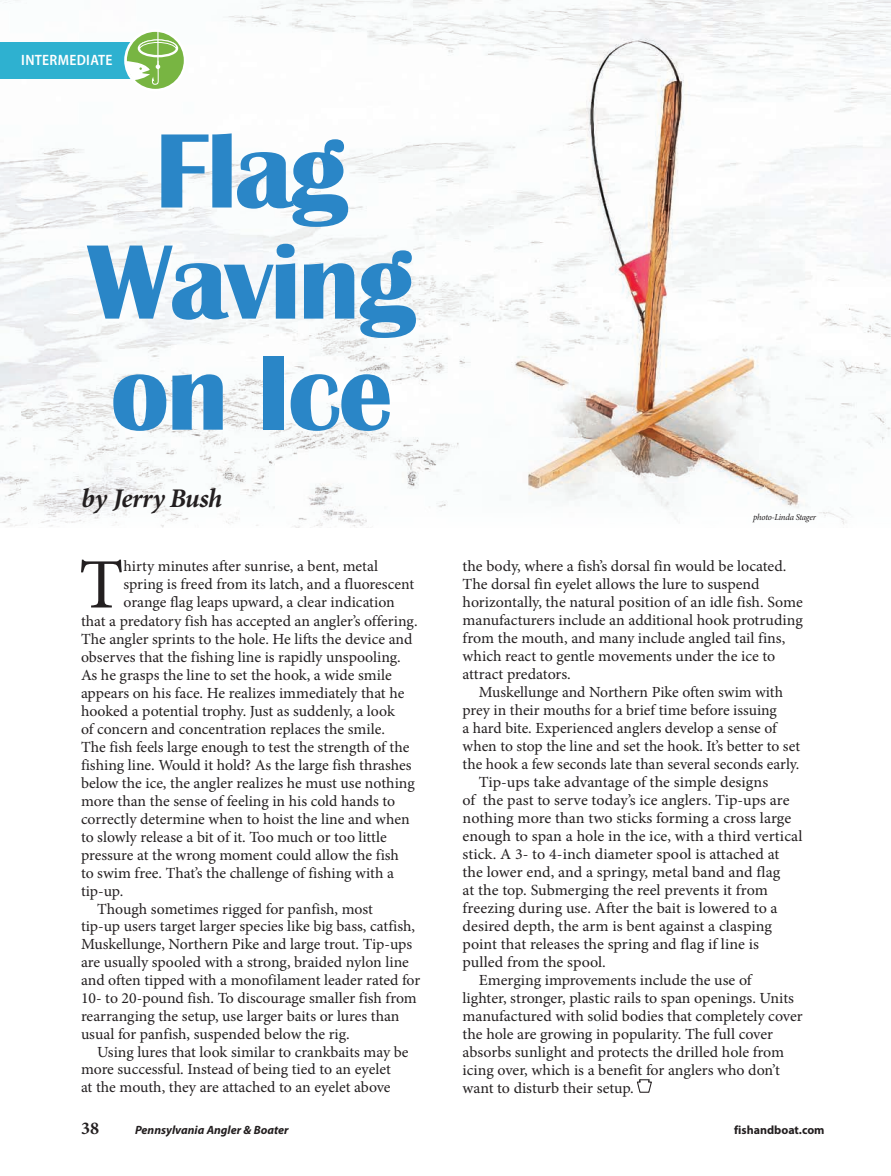
<style>
.page{position:relative;width:891px;height:1176px;background:#fff}
.page>*{position:absolute;margin:0;border:0;box-sizing:border-box;transform-origin:0 0}
.New_subhead{font:700 109.5px "Britannic";letter-spacing:-.02em;color:#2a86c7}
.Magazine_body_text{font:70.8px "Minion Pro";color:#231f20}
.new_author_byline{font:italic 700 27px "Minion Pro";letter-spacing:-.01em;color:#231f20}
.t1{font:700 18px "Minion Pro";color:#231f20}
.Magazine_body_text-2{font:15.45px/18px "Minion Pro";color:#231f20}
.Magazine_body_text-3{font:15.45px/18px "Minion Pro";color:#231f20;scale:1.04 1}
.New_subhead-2{font:600 semi-condensed 15px "Myriad Pro";letter-spacing:.02em;color:#fff}
.t2{font:italic 700 12px "Myriad Pro";color:#231f20}
.t3{font:700 12px "Myriad Pro";color:#231f20}
.new_captions{font:italic 9px "Minion Pro";letter-spacing:-.03em;color:#231f20}
</style>
<div class="page">
<img style="left:0;top:0;width:891px;height:527px">
<svg style="left:637px;top:1079px;width:15px;height:13px"></svg>
<div style="left:0;top:42px;width:138px;height:37px;background:#2eb1d0"></div>
<div style="left:126px;top:31px;width:59px;height:59px;background:#78b542;border-radius:50%"></div>
<div style="left:124px;top:29px;width:63px;height:62px;border:3px solid #fff;border-radius:50%"></div>
<svg style="left:139px;top:41px;width:38px;height:15px"></svg>
<div style="left:138px;top:39px;width:40px;height:18px;border:2px solid #fff;border-radius:50%"></div>
<svg style="left:138px;top:39px;width:39px;height:12px"></svg>
<hr style="left:157px;top:31px;width:2px;height:36px;background:#fff">
<svg style="left:126px;top:60px;width:34px;height:97px"></svg>
<p class="New_subhead-2" style="left:21px;top:51px;width:93px">INTERMEDIATE</p>
<p class="New_subhead" style="left:155px;top:109px;width:194px">Flag</p>
<p class="New_subhead" style="left:87px;top:220px;width:330px">Waving</p>
<p class="New_subhead" style="left:110px;top:331px;width:284px">on Ice</p>
<p class="new_author_byline" style="left:81px;top:479px;width:143px">by Jerry Bush</p>
<p class="Magazine_body_text" style="left:79px;top:537px;width:46px">T</p>
<p class="Magazine_body_text-2" style="left:124px;top:557px;width:256px">hirty minutes after sunrise, a bent, metal</p>
<p class="Magazine_body_text-2" style="left:124px;top:575px;width:292px">spring is freed from its latch, and a fluorescent</p>
<p class="Magazine_body_text-2" style="left:124px;top:593px;width:273px">orange flag leaps upward, a clear indication</p>
<p class="Magazine_body_text-2" style="left:81px;top:611px;width:338px">that a predatory fish has accepted an angler’s offering.</p>
<p class="Magazine_body_text-2" style="left:81px;top:629px;width:333px">The angler sprints to the hole. He lifts the device and</p>
<p class="Magazine_body_text-2" style="left:81px;top:647px;width:321px">observes that the fishing line is rapidly unspooling.</p>
<p class="Magazine_body_text-2" style="left:81px;top:665px;width:312px">As he grasps the line to set the hook, a wide smile</p>
<p class="Magazine_body_text-2" style="left:81px;top:683px;width:325px">appears on his face. He realizes immediately that he</p>
<p class="Magazine_body_text-2" style="left:81px;top:701px;width:315px">hooked a potential trophy. Just as suddenly, a look</p>
<p class="Magazine_body_text-2" style="left:81px;top:719px;width:306px">of concern and concentration replaces the smile.</p>
<p class="Magazine_body_text-2" style="left:81px;top:737px;width:330px">The fish feels large enough to test the strength of the</p>
<p class="Magazine_body_text-2" style="left:81px;top:755px;width:332px">fishing line. Would it hold? As the large fish thrashes</p>
<p class="Magazine_body_text-2" style="left:81px;top:773px;width:335px">below the ice, the angler realizes he must use nothing</p>
<p class="Magazine_body_text-2" style="left:81px;top:791px;width:316px">more than the sense of feeling in his cold hands to</p>
<p class="Magazine_body_text-2" style="left:81px;top:809px;width:330px">correctly determine when to hoist the line and when</p>
<p class="Magazine_body_text-2" style="left:81px;top:827px;width:307px">to slowly release a bit of it. Too much or too little</p>
<p class="Magazine_body_text-2" style="left:81px;top:845px;width:320px">pressure at the wrong moment could allow the fish</p>
<p class="Magazine_body_text-2" style="left:81px;top:863px;width:314px">to swim free. That’s the challenge of fishing with a</p>
<p class="Magazine_body_text-2" style="left:81px;top:881px;width:44px">tip-up.</p>
<p class="Magazine_body_text-2" style="left:81px;top:899px;width:341px;text-indent:16px">Though sometimes rigged for panfish, most<br>tip-up users target larger species like big bass, catfish, Muskellunge, Northern Pike and large trout. Tip-ups are usually spooled with a strong, braided nylon line and often tipped with a monofilament leader rated for 10- to 20-pound fish. To discourage smaller fish from rearranging the setup, use larger baits or lures than usual for panfish, suspended below the rig.</p>
<p class="Magazine_body_text-2" style="left:81px;top:1042px;width:329px;text-indent:16px">Using lures that look similar to crankbaits may be more successful. Instead of being tied to an eyelet<br>at the mouth, they are attached to an eyelet above</p>
<p class="new_captions" style="left:753px;top:511px;width:64px">photo-Linda Stager</p>
<p class="Magazine_body_text-2" style="left:463px;top:556px;width:342px">the body, where a fish’s dorsal fin would be located.<br>The dorsal fin eyelet allows the lure to suspend horizontally, the natural position of an idle fish. Some manufacturers include an additional hook protruding from the mouth, and many include angled tail fins, which react to gentle movements under the ice to attract predators.</p>
<p class="Magazine_body_text-2" style="left:463px;top:682px;width:339px;text-indent:16px">Muskellunge and Northern Pike often swim with prey in their mouths for a brief time before issuing<br>a hard bite. Experienced anglers develop a sense of when to stop the line and set the hook. It’s better to set the hook a few seconds late than several seconds early.</p>
<p class="Magazine_body_text-3" style="left:463px;top:772px;width:328px;text-indent:16px">Tip-ups take advantage of the simple designs<br>of the past to serve today’s ice anglers. Tip-ups are nothing more than two sticks forming a cross large enough to span a hole in the ice, with a third vertical stick. A 3- to 4-inch diameter spool is attached at the lower end, and a springy, metal band and flag<br>at the top. Submerging the reel prevents it from freezing during use. After the bait is lowered to a desired depth, the arm is bent against a clasping point that releases the spring and flag if line is pulled from the spool.</p>
<p class="Magazine_body_text-2" style="left:463px;top:970px;width:342px;text-indent:16px">Emerging improvements include the use of<br>lighter, stronger, plastic rails to span openings. Units manufactured with solid bodies that completely cover the hole are growing in popularity. The full cover absorbs sunlight and protects the drilled hole from icing over, which is a benefit for anglers who don’t want to disturb their setup.</p>
<p class="t1" style="left:81px;top:1115px;width:19px">38</p>
<p class="t2" style="left:135px;top:1121px;width:155px">Pennsylvania Angler &amp; Boater</p>
<p class="t3" style="left:734px;top:1121px;width:92px">fishandboat.com</p>
</div>
